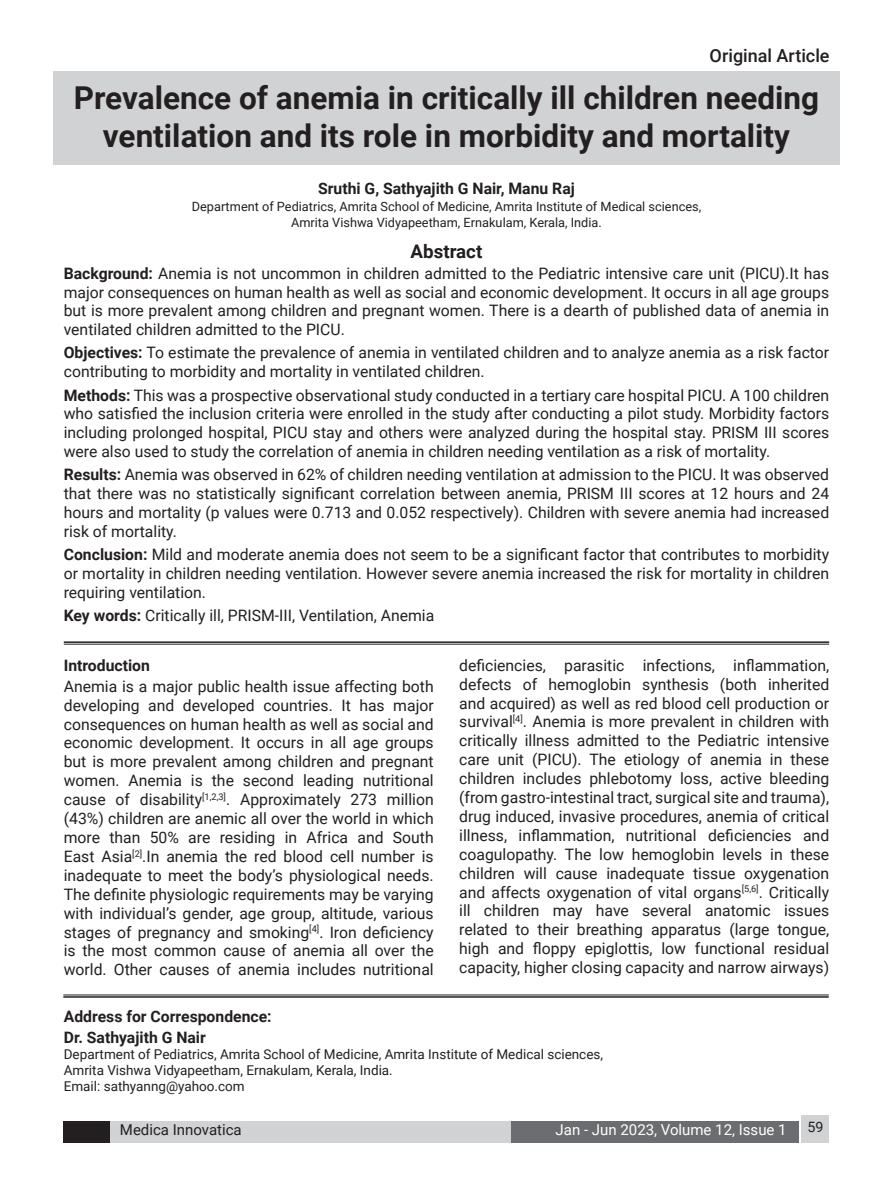
<style>
.page{position:relative;width:893px;height:1191px;background:#fff}
.page>*{position:absolute;margin:0;border:0;box-sizing:border-box;transform-origin:0 0}
.Raju_Heading{font:700 31.5px/37.8px "Roboto";color:#231f20;text-align:center}
.Raju_subhead{font:700 18.75px "Roboto";color:#231f20}
.Article_title{font:500 18px "Roboto";color:#231f20}
.Raju_Body{font:15.75px/18.9px "Roboto";color:#231f20;text-align:justify}
.Raju_subhead-2{font:700 15.75px "Roboto";color:#231f20}
.Raju_Body-2{font:700 15.75px "Roboto";color:#231f20}
.t1{font:15px "Roboto";color:#fff}
.t2{font:15px "Roboto";color:#231f20}
.t3{font:14.25px "Roboto";color:#231f20}
.Raju_Body-3{font:13.5px/16.2px "Roboto";color:#231f20}
.Raju_Body-4{font:12.75px/15.3px "Roboto";color:#231f20;text-align:center}
.s1{font-weight:700}
</style>
<div class="page">
<div style="left:64px;top:1121px;width:46px;height:21px;background:#231f20"></div>
<div style="left:110px;top:1121px;width:401px;height:21px;background:#d1d2d4"></div>
<div style="left:511px;top:1121px;width:288px;height:21px;background:#6c6d70"></div>
<div style="left:801px;top:1114px;width:28px;height:28px;background:#d1d2d4"></div>
<div style="left:53px;top:71px;width:787px;height:93px;background:#d1d2d4"></div>
<hr style="left:63px;top:994px;width:766px;height:1px;background:#231f20">
<hr style="left:63px;top:996px;width:766px;height:1px;background:#231f20">
<hr style="left:64px;top:641px;width:765px;height:2px;background:#231f20">
<hr style="left:64px;top:644px;width:765px;height:1px;background:#231f20">
<p class="Article_title" style="left:710px;top:43px;width:121px">Original Article</p>
<p class="Raju_Heading" style="left:74px;top:77px;width:747px">Prevalence of anemia in critically ill children needing ventilation and its role in morbidity and mortality</p>
<p class="Raju_subhead-2" style="left:318px;top:177px;width:258px">Sruthi G, Sathyajith G Nair, Manu Raj</p>
<p class="Raju_Body-4" style="left:192px;top:199px;width:511px">Department of Pediatrics, Amrita School of Medicine, Amrita Institute of Medical sciences,<br>Amrita Vishwa Vidyapeetham, Ernakulam, Kerala, India.</p>
<p class="Raju_subhead" style="left:411px;top:238px;width:73px">Abstract</p>
<p class="Raju_Body" style="left:64px;top:263px;width:767px"><span class="s1">Background:</span> Anemia is not uncommon in children admitted to the Pediatric intensive care unit (PICU).It has major consequences on human health as well as social and economic development. It occurs in all age groups but is more prevalent among children and pregnant women. There is a dearth of published data of anemia in ventilated children admitted to the PICU.</p>
<p class="Raju_Body" style="left:64px;top:343px;width:767px"><span class="s1">Objectives:</span> To estimate the prevalence of anemia in ventilated children and to analyze anemia as a risk factor contributing to morbidity and mortality in ventilated children.</p>
<p class="Raju_Body" style="left:64px;top:385px;width:767px"><span class="s1">Methods:</span> This was a prospective observational study conducted in a tertiary care hospital PICU. A 100 children who satisfied the inclusion criteria were enrolled in the study after conducting a pilot study. Morbidity factors including prolonged hospital, PICU stay and others were analyzed during the hospital stay. PRISM III scores were also used to study the correlation of anemia in children needing ventilation as a risk of mortality.</p>
<p class="Raju_Body" style="left:64px;top:465px;width:767px"><span class="s1">Results:</span> Anemia was observed in 62% of children needing ventilation at admission to the PICU. It was observed that there was no statistically significant correlation between anemia, PRISM III scores at 12 hours and 24 hours and mortality (p values were 0.713 and 0.052 respectively). Children with severe anemia had increased risk of mortality.</p>
<p class="Raju_Body" style="left:64px;top:544px;width:767px"><span class="s1">Conclusion:</span> Mild and moderate anemia does not seem to be a significant factor that contributes to morbidity or mortality in children needing ventilation. However severe anemia increased the risk for mortality in children requiring ventilation.</p>
<p class="Raju_Body" style="left:64px;top:605px;width:372px"><span class="s1">Key words:</span> Critically ill, PRISM-III, Ventilation, Anemia</p>
<p class="Raju_subhead-2" style="left:64px;top:654px;width:88px">Introduction</p>
<p class="Raju_Body" style="left:64px;top:676px;width:371px">Anemia is a major public health issue affecting both developing and developed countries. It has major consequences on human health as well as social and economic development. It occurs in all age groups but is more prevalent among children and pregnant women. Anemia is the second leading nutritional cause of disability<sup>[1,2,3]</sup>. Approximately 273 million (43%) children are anemic all over the world in which more than 50% are residing in Africa and South East Asia<sup>[2]</sup>.In anemia the red blood cell number is inadequate to meet the body’s physiological needs.<br>The definite physiologic requirements may be varying with individual’s gender, age group, altitude, various stages of pregnancy and smoking<sup>[4]</sup>. Iron deficiency is the most common cause of anemia all over the world. Other causes of anemia includes nutritional</p>
<p class="Raju_Body" style="left:459px;top:655px;width:371px">deficiencies, parasitic infections, inflammation, defects of hemoglobin synthesis (both inherited and acquired) as well as red blood cell production or survival<sup>[4]</sup>. Anemia is more prevalent in children with critically illness admitted to the Pediatric intensive care unit (PICU). The etiology of anemia in these children includes phlebotomy loss, active bleeding (from gastro-intestinal tract, surgical site and trauma), drug induced, invasive procedures, anemia of critical illness, inflammation, nutritional deficiencies and coagulopathy. The low hemoglobin levels in these children will cause inadequate tissue oxygenation and affects oxygenation of vital organs<sup>[5,6]</sup>. Critically ill children may have several anatomic issues related to their breathing apparatus (large tongue, high and floppy epiglottis, low functional residual capacity, higher closing capacity and narrow airways)</p>
<p class="Raju_subhead-2" style="left:64px;top:1005px;width:209px">Address for Correspondence:</p>
<p class="Raju_Body-2" style="left:64px;top:1026px;width:144px">Dr. Sathyajith G Nair</p>
<p class="Raju_Body-3" style="left:64px;top:1045px;width:541px">Department of Pediatrics, Amrita School of Medicine, Amrita Institute of Medical sciences,<br>Amrita Vishwa Vidyapeetham, Ernakulam, Kerala, India.<br>Email: sathyanng@yahoo.com</p>
<p class="t2" style="left:120px;top:1119px;width:123px">Medica Innovatica</p>
<p class="t1" style="left:556px;top:1119px;width:233px">Jan - Jun 2023, Volume 12, Issue 1</p>
<p class="t3" style="left:807px;top:1116px;width:18px">59</p>
</div>
